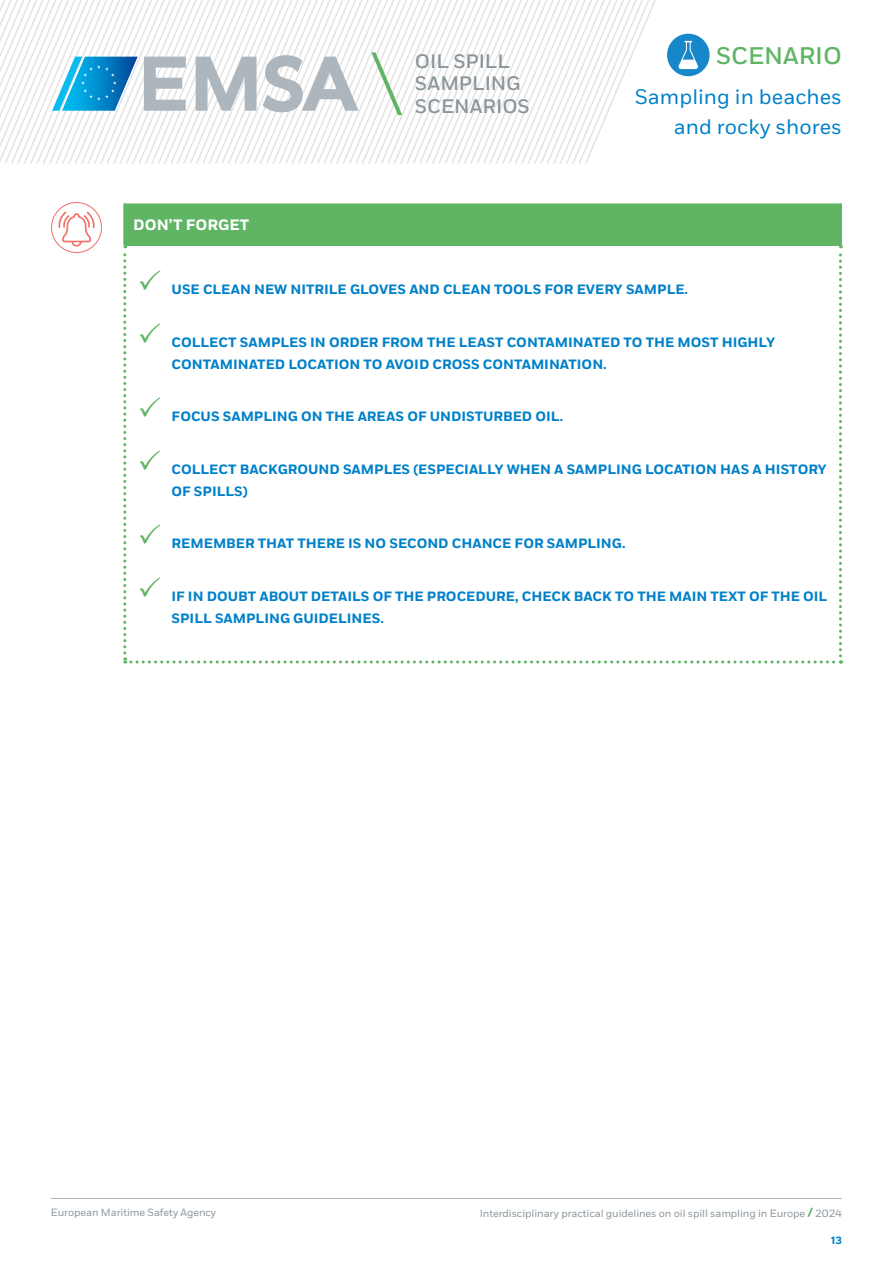
<style>
.page{position:relative;width:893px;height:1263px;background:#fff}
.page>*{position:absolute;margin:0;border:0;box-sizing:border-box;transform-origin:0 0}
.t1{font:500 24px "Fort";color:#60b565}
.t2{font:21px/30px "Fort";color:#0081c9;text-align:right}
.t3{font:500 19.5px/22.5px "Fort";letter-spacing:-.005em;color:#8a959c}
.t4{font:700 15px "Fort";color:#fff}
.t5{font:700 13.5px/22.5px "Fort";color:#0081c9}
.t6{font:10.5px "Fort";letter-spacing:-.01em;color:#8a959c}
.t7{font:700 10.5px "Fort";color:#0081c9}
.s1{color:#60b565}
</style>
<div class="page">
<svg style="left:359px;top:0;width:7px;height:164px"></svg>
<svg style="left:371px;top:0;width:285px;height:164px"></svg>
<svg style="left:0;top:0;width:359px;height:164px"></svg>
<hr style="left:51px;top:1198px;width:791px;height:1px;background:#adb6bc">
<svg style="left:807px;top:1207px;width:6px;height:10px"></svg>
<div style="left:667px;top:34px;width:43px;height:42px;background:#1887c9;border-radius:50%"></div>
<svg style="left:679px;top:41px;width:19px;height:28px"></svg>
<svg style="left:51px;top:202px;width:51px;height:51px"></svg>
<div style="left:125px;top:203px;width:715px;height:42px;background:#60b565"></div>
<hr style="left:123px;top:203px;width:3px;height:42px;background:#60b565">
<hr style="left:839px;top:203px;width:3px;height:42px;background:#60b565">
<svg style="left:123px;top:245px;width:719px;height:418px"></svg>
<h3 class="t3" style="left:415px;top:50px;width:117px">OIL SPILL<br>SAMPLING<br>SCENARIOS</h3>
<h1 class="t1" style="left:716px;top:41px;width:127px">SCENARIO</h1>
<h2 class="t2" style="left:635px;top:82px;width:209px">Sampling in beaches and rocky shores</h2>
<p class="t4" style="left:133px;top:215px;width:117px">DON’T FORGET</p>
<p class="t5" style="left:138px;top:279px;width:552px"><span class="s1">✓</span> USE CLEAN NEW NITRILE GLOVES AND CLEAN TOOLS FOR EVERY SAMPLE.</p>
<p class="t5" style="left:172px;top:331px;width:605px;text-indent:-34px"><span class="s1">✓</span> COLLECT SAMPLES IN ORDER FROM THE LEAST CONTAMINATED TO THE MOST HIGHLY<br>CONTAMINATED LOCATION TO AVOID CROSS CONTAMINATION.</p>
<p class="t5" style="left:138px;top:406px;width:427px"><span class="s1">✓</span> FOCUS SAMPLING ON THE AREAS OF UNDISTURBED OIL.</p>
<p class="t5" style="left:172px;top:458px;width:657px;text-indent:-34px"><span class="s1">✓</span> COLLECT BACKGROUND SAMPLES (ESPECIALLY WHEN A SAMPLING LOCATION HAS A HISTORY<br>OF SPILLS)</p>
<p class="t5" style="left:138px;top:533px;width:489px"><span class="s1">✓</span> REMEMBER THAT THERE IS NO SECOND CHANCE FOR SAMPLING.</p>
<p class="t5" style="left:172px;top:585px;width:657px;text-indent:-34px"><span class="s1">✓</span> IF IN DOUBT ABOUT DETAILS OF THE PROCEDURE, CHECK BACK TO THE MAIN TEXT OF THE OIL<br>SPILL SAMPLING GUIDELINES.</p>
<p class="t6" style="left:51px;top:1206px;width:167px">European Maritime Safety Agency</p>
<p class="t6" style="left:480px;top:1207px;width:364px">Interdisciplinary practical guidelines on oil spill sampling in Europe 2024</p>
<p class="t7" style="left:831px;top:1234px;width:12px">13</p>
</div>
